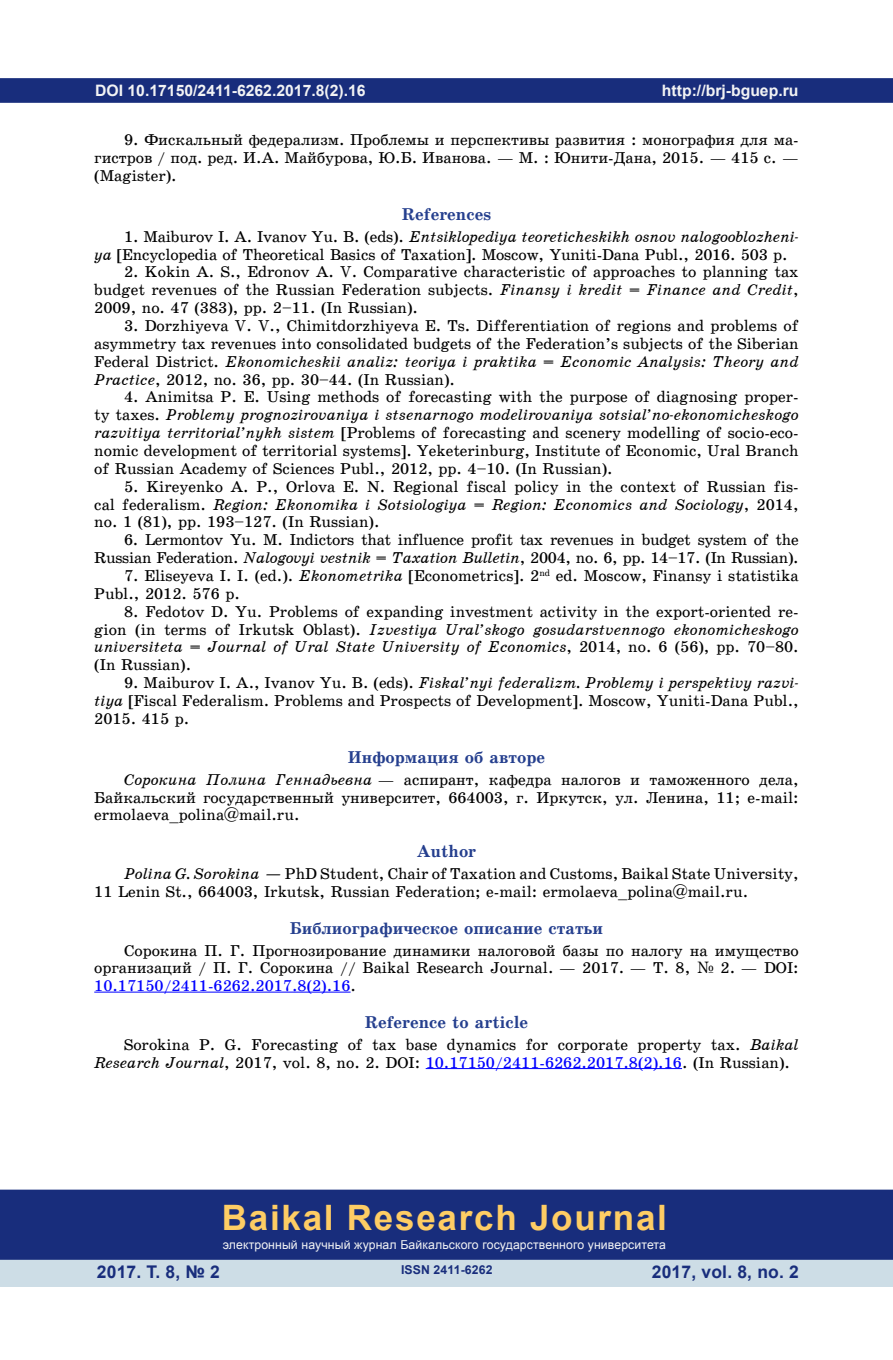
<style>
.page{position:relative;width:893px;height:1360px;background:#fff}
.page>*{position:absolute;margin:0;border:0;box-sizing:border-box;transform-origin:0 0}
.t1{font:700 35px "Arial";letter-spacing:.05em;color:#fecd64}
.t2{font:700 17.5px "Arial";letter-spacing:.01em;color:#182d7c}
.t3{font:17.15px "School Book C Bold";color:#253f8e}
.t4{font:15.75px/17.8px "School Book C";color:#000;text-align:justify}
.t5{font:15.75px/17.8px "School Book C Italic";color:#000}
.t6{font:15.75px/17.8px "School Book C";letter-spacing:-.02em;color:#000;text-align:right}
.t7{font:700 15.75px "Arial";color:#f2f3f4}
.t8{font:12.25px "Arial";letter-spacing:.01em;color:#f2f3f4}
.t9{font:700 12.25px "Arial";letter-spacing:.01em;color:#182d7c}
.s1{font-family:"School Book C"}
.s2{font-family:"School Book C Italic"}
.s3{font-family:"Century Schoolbook"}
.s4{color:#00f}
</style>
<div class="page">
<div style="left:0;top:78px;width:893px;height:25px;background:#182d7c;border:2px solid #182d7c"></div>
<div style="left:0;top:1258px;width:893px;height:28px;background:#cddde6"></div>
<div style="left:0;top:1189px;width:893px;height:70px;background:#182d7c;border:2px solid #182d7c"></div>
<hr style="left:94px;top:991px;width:257px;height:1px;background:#00f">
<hr style="left:426px;top:1068px;width:256px;height:1px;background:#00f">
<p class="t7" style="left:95px;top:79px;width:272px">DOI 10.17150/2411-6262.2017.8(2).16</p>
<p class="t4" style="left:94px;top:131px;width:706px;text-indent:30px">9. Фискальный федерализм. Проблемы и перспективы развития : монография для ма&shy;гистров / под. ред. И.А. Майбурова, Ю.Б. Иванова. — М. : Юнити-Дана, 2015. — 415 с. — (Magister).</p>
<p class="t3" style="left:402px;top:205px;width:91px">References</p>
<p class="t5" style="left:124px;top:227px;width:676px"><span class="s1">1. Maiburov I. A. Ivanov Yu. B. (eds).</span> Entsiklopediya teoreticheskikh osnov nalogooblozheni-</p>
<p class="t4" style="left:94px;top:245px;width:695px"><span class="s2">ya</span> [Encyclopedia of Theoretical Basics of Taxation]. Moscow, Yuniti-Dana Publ., 2016. 503 p.</p>
<p class="t4" style="left:94px;top:263px;width:706px;text-indent:30px">2. Kokin A. S., Edronov A. V. Comparative characteristic of approaches to planning tax budget revenues of the Russian Federation subjects. <span class="s2">Finansy i kredit = Finance and Credit</span>, 2009, no. 47 (383), pp. 2–11. (In Russian).</p>
<p class="t4" style="left:94px;top:317px;width:706px;text-align:right">3. Dorzhiyeva V. V., Chimitdorzhiyeva E. Ts. Differentiation of regions and problems of asymmetry tax revenues into consolidated budgets of the Federation’s subjects of the Siberian</p>
<p class="t5" style="left:94px;top:352px;width:706px"><span class="s1">Federal District.</span> Ekonomicheskii analiz: teoriya i praktika = Economic Analysis: Theory and</p>
<p class="t4" style="left:94px;top:370px;width:362px"><span class="s2">Practice</span>, 2012, no. 36, pp. 30–44. (In Russian).</p>
<p class="t4" style="left:124px;top:388px;width:676px">4. Animitsa P. E. Using methods of forecasting with the purpose of diagnosing proper-</p>
<p class="t5" style="left:94px;top:406px;width:706px"><span class="s1">ty taxes.</span> Problemy prognozirovaniya i stsenarnogo modelirovaniya sotsial’no-ekonomicheskogo</p>
<p class="t4" style="left:94px;top:424px;width:706px"><span class="s2">razvitiya territorial’nykh sistem</span> [Problems of forecasting and scenery modelling of socio-eco&shy;nomic development of territorial systems]. Yeketerinburg, Institute of Economic, Ural Branch of Russian Academy of Sciences Publ., 2012, pp. 4–10. (In Russian).</p>
<p class="t4" style="left:124px;top:477px;width:676px">5. Kireyenko A. P., Orlova E. N. Regional fiscal policy in the context of Russian fis-</p>
<p class="t5" style="left:94px;top:495px;width:706px"><span class="s1">cal federalism.</span> Region: Ekonomika i Sotsiologiya = Region: Economics and Sociology<span class="s1">, 2014,</span></p>
<p class="t4" style="left:94px;top:513px;width:287px">no. 1 (81), pp. 193–127. (In Russian).</p>
<p class="t6" style="left:94px;top:531px;width:706px">6. Lermontov Yu. M. Indictors that influence profit tax revenues in budget system of the<br>Russian Federation. <span class="s2">Nalogovyi vestnik = Taxation Bulletin</span>, 2004, no. 6, pp. 14–17. (In Russian).</p>
<p class="t4" style="left:94px;top:567px;width:706px;text-indent:30px">7. Eliseyeva I. I. (ed.). <span class="s2">Ekonometrika</span> [Econometrics]. 2<sup>nd</sup> ed. Moscow, Finansy i statistika<br>Publ., 2012. 576 p.</p>
<p class="t4" style="left:124px;top:602px;width:676px">8. Fedotov D. Yu. Problems of expanding investment activity in the export-oriented re-</p>
<p class="t5" style="left:94px;top:620px;width:706px"><span class="s1">gion (in terms of Irkutsk Oblast).</span> Izvestiya Ural’skogo gosudarstvennogo ekonomicheskogo universiteta = Journal of Ural State University of Economics<span class="s1">, 2014, no. 6 (56), pp. 70–80.</span></p>
<p class="t4" style="left:94px;top:656px;width:99px">(In Russian).</p>
<p class="t5" style="left:124px;top:674px;width:676px"><span class="s1">9. Maiburov I. A., Ivanov Yu. B. (eds).</span> Fiskal’nyi federalizm. Problemy i perspektivy razvi-</p>
<p class="t4" style="left:94px;top:692px;width:706px"><span class="s2">tiya</span> [Fiscal Federalism. Problems and Prospects of Development]. Moscow, Yuniti-Dana Publ.,<br>2015. 415 p.</p>
<p class="t3" style="left:348px;top:748px;width:199px">Информация об авторе</p>
<p class="t4" style="left:94px;top:770px;width:706px;text-indent:30px"><span class="s2">Сорокина Полина Геннадьевна</span> — аспирант, кафедра налогов и таможенного дела, Байкальский государственный университет, 664003, г. Иркутск, ул. Ленина, 11; e-mail: ermolaeva_polina@mail.ru.</p>
<p class="t3" style="left:417px;top:842px;width:61px">Author</p>
<p class="t4" style="left:94px;top:865px;width:706px;text-indent:30px"><span class="s2">Polina G. Sorokina —</span> PhD Student, Chair of Taxation and Customs, Baikal State University,<br>11 Lenin St., 664003, Irkutsk, Russian Federation; e-mail: ermolaeva_polina@mail.ru.</p>
<p class="t3" style="left:290px;top:918px;width:315px">Библиографическое описание статьи</p>
<p class="t4" style="left:94px;top:941px;width:706px;text-indent:30px">Сорокина П. Г. Прогнозирование динамики налоговой базы по налогу на имущество организаций / П. Г. Сорокина // Baikal Research Journal. — 2017. — Т. 8, <span class="s3">№</span> 2. — DOI:<br><span class="s4">10.17150/2411-6262.2017.8(2).16</span>.</p>
<p class="t3" style="left:365px;top:1013px;width:165px">Reference to article</p>
<p class="t4" style="left:94px;top:1035px;width:706px;text-indent:30px">Sorokina P. G. Forecasting of tax base dynamics for corporate property tax. <span class="s2">Baikal<br>Research Journal</span>, 2017, vol. 8, no. 2. DOI: <span class="s4">10.17150/2411-6262.2017.8(2).16</span>. (In Russian).</p>
<p class="t7" style="left:662px;top:79px;width:138px">http://brj-bguep.ru</p>
<h1 class="t1" style="left:222px;top:1193px;width:447px">Baikal Research Journal</h1>
<p class="t8" style="left:223px;top:1236px;width:445px">электронный научный журнал Байкальского государственного университета</p>
<p class="t2" style="left:97px;top:1259px;width:125px">2017. Т. 8, № 2</p>
<p class="t2" style="left:652px;top:1259px;width:149px">2017, vol. 8, no. 2</p>
<p class="t9" style="left:401px;top:1261px;width:93px">ISSN 2411-6262</p>
</div>
